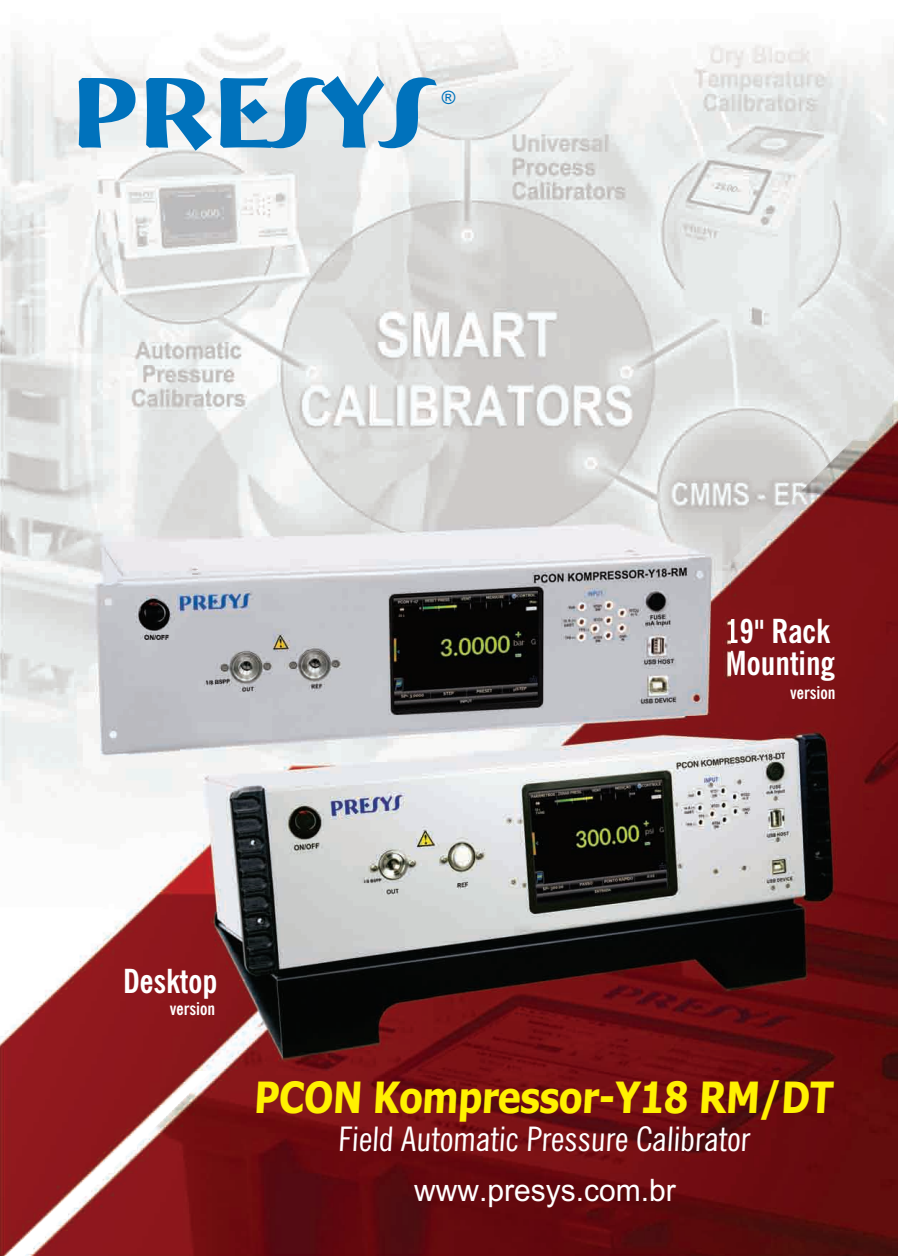
<style>
.page{position:relative;width:898px;height:1256px;background:#fff}
.page>*{position:absolute;margin:0;border:0;box-sizing:border-box;transform-origin:0 0}
.t1{font:47.4px "Browallia New";color:#fff}
.t2{font:700 43.2px "Tahoma";color:#fff101;scale:.87 1}
.t3{font:condensed 33.75px "News Gothic BT";color:#fff;scale:1.05 1}
.t4{font:700 condensed 33.15px/32px "News Gothic BT";color:#fff}
.t5{font:18.45px "Arial";color:#0072bc}
.t6{font:700 condensed 17.55px "News Gothic BT";color:#fff}
</style>
<div class="page">
<img style="left:0;top:25px;width:893px;height:724px">
<img style="left:0;top:749px;width:22px;height:507px">
<svg style="left:79px;top:76px;width:358px;height:75px"></svg>
<img style="left:22px;top:344px;width:876px;height:912px">
<img style="left:78px;top:513px;width:653px;height:253px">
<img style="left:180px;top:716px;width:681px;height:354px">
<p class="t5" style="left:442px;top:90px;width:15px">®</p>
<p class="t4" style="left:725px;top:619px;width:110px">19" Rack<br>Mounting</p>
<p class="t6" style="left:790px;top:685px;width:47px">version</p>
<p class="t4" style="left:123px;top:968px;width:96px">Desktop</p>
<p class="t6" style="left:170px;top:1002px;width:47px">version</p>
<p class="t2" style="left:254px;top:1079px;width:666px">PCON Kompressor-Y18 RM/DT</p>
<p class="t3" style="left:338px;top:1125px;width:395px">Field Automatic Pressure Calibrator</p>
<h1 class="t1" style="left:414px;top:1161px;width:263px">www.presys.com.br</h1>
</div>
